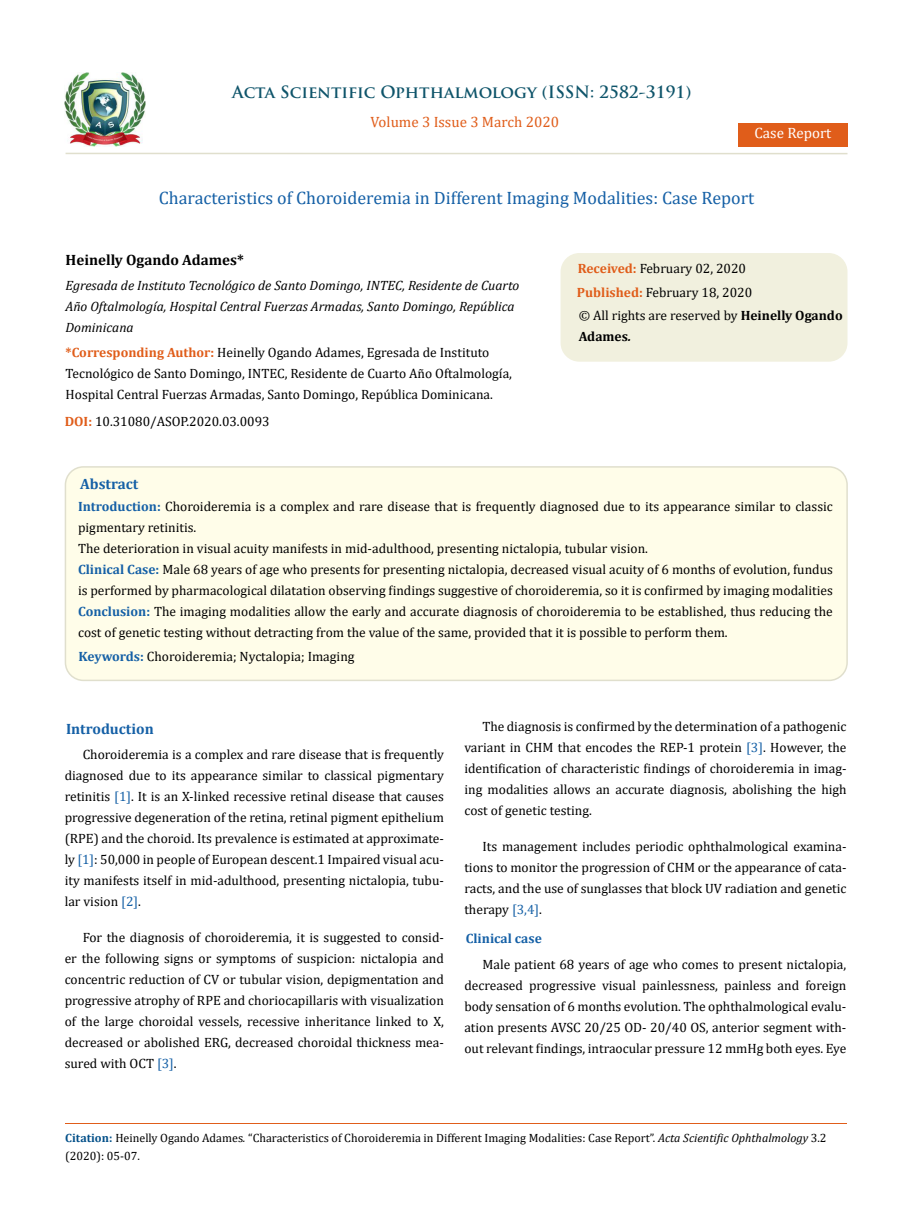
<style>
.page{position:relative;width:917px;height:1224px;background:#fff}
.page>*{position:absolute;margin:0;border:0;box-sizing:border-box;transform-origin:0 0}
.t1{font:18px "Cambria";color:#1560a6}
.t2{font:700 16.5px "Trajan Pro";color:#0e546a}
.t3{font:15px "Cambria";color:#e05d1a}
.t4{font:700 15px "Cambria";color:#000}
.t5{font:700 15px "Cambria";color:#1560a6}
.t6{font:15px "Cambria";color:#fff}
.t7{font:13.5px/21px "Cambria";color:#000;text-align:justify}
.t8{font:italic 13.5px/21px "Cambria";color:#000}
.t9{font:700 13.5px "Cambria";color:#1560a6}
.t10{font:12px/18px "Cambria";color:#000}
.s1{font-weight:700;color:#e05d1a}
.s2{font-weight:700}
.s3{font-weight:700;font-style:italic}
.s4{font-weight:700;color:#1560a6}
.s5{color:#1560a6}
.s6{font-weight:700;color:#035089}
.s7{font-style:italic}
</style>
<div class="page">
<img style="left:65px;top:73px;width:80px;height:74px">
<div style="left:738px;top:124px;width:109px;height:23px;background:#e05d1a"></div>
<div style="left:561px;top:254px;width:285px;height:107px;background:#f1f0de;border-radius:18px"></div>
<div style="left:560px;top:253px;width:287px;height:109px;border:2px solid #f1f0de;border-radius:18px"></div>
<div style="left:65px;top:467px;width:782px;height:213px;background:#fffde9;border-radius:18px"></div>
<div style="left:65px;top:466px;width:782px;height:215px;border:2px solid #e0dfcd;border-radius:18px"></div>
<hr style="left:65px;top:1124px;width:782px;height:1px;background:#e05d1a">
<hr style="left:66px;top:153px;width:781px;height:1px;background:#e0dfcd">
<p class="t2" style="left:232px;top:82px;width:461px">Acta Scientific Ophthalmology (ISSN: 2582-3191)</p>
<p class="t3" style="left:370px;top:113px;width:190px">Volume 3 Issue 3 March 2020</p>
<p class="t6" style="left:754px;top:124px;width:78px">Case Report</p>
<h1 class="t1" style="left:159px;top:187px;width:597px">Characteristics of Choroideremia in Different Imaging Modalities: Case Report</h1>
<p class="t4" style="left:66px;top:250px;width:180px">Heinelly Ogando Adames*</p>
<p class="t8" style="left:66px;top:274px;width:455px">Egresada de Instituto Tecnológico de Santo Domingo, INTEC, Residente de Cuarto<br>Año Oftalmología, Hospital Central Fuerzas Armadas, Santo Domingo, República<br>Dominicana</p>
<p class="t7" style="left:66px;top:342px;width:448px;text-align:left"><span class="s1">*Corresponding Author:</span> Heinelly Ogando Adames, Egresada de Instituto<br>Tecnológico de Santo Domingo, INTEC, Residente de Cuarto Año Oftalmología,<br>Hospital Central Fuerzas Armadas, Santo Domingo, República Dominicana.</p>
<p class="t7" style="left:65px;top:411px;width:206px"><span class="s1">DOI:</span> 10.31080/ASOP.2020.03.0093</p>
<p class="t5" style="left:80px;top:473px;width:60px">Abstract</p>
<p class="t7" style="left:577px;top:256px;width:177px;line-height:24.5px"><span class="s1">Received:</span> February 02, 2020<br><span class="s1">Published:</span> February 18, 2020</p>
<p class="t7" style="left:578px;top:305px;width:265px">© All rights are reserved by <span class="s2">Heinelly Ogando<br>Adames</span><span class="s3">.</span></p>
<p class="t7" style="left:78px;top:495px;width:756px;text-align:left"><span class="s4">Introduction:</span> Choroideremia is a complex and rare disease that is frequently diagnosed due to its appearance similar to classic pigmentary retinitis.<br>The deterioration in visual acuity manifests in mid-adulthood, presenting nictalopia, tubular vision.<br><span class="s4">Clinical Case:</span> Male 68 years of age who presents for presenting nictalopia, decreased visual acuity of 6 months of evolution, fundus is performed by pharmacological dilatation observing findings suggestive of choroideremia, so it is confirmed by imaging modalities <span class="s4">Conclusion:</span> The imaging modalities allow the early and accurate diagnosis of choroideremia to be established, thus reducing the cost of genetic testing without detracting from the value of the same, provided that it is possible to perform them.</p>
<p class="t7" style="left:79px;top:646px;width:277px"><span class="s4">Keywords:</span> Choroideremia; Nyctalopia; Imaging</p>
<p class="t5" style="left:66px;top:718px;width:89px">Introduction</p>
<p class="t7" style="left:65px;top:744px;width:381px;text-indent:18px">Choroideremia is a complex and rare disease that is frequently diagnosed due to its appearance similar to classical pigmentary retinitis <span class="s5">[1]</span>. It is an X-linked recessive retinal disease that causes progressive degeneration of the retina, retinal pigment epithelium (RPE) and the choroid. Its prevalence is estimated at approximate&shy;ly <span class="s5">[1]</span>: 50,000 in people of European descent.1 Impaired visual acu&shy;ity manifests itself in mid-adulthood, presenting nictalopia, tubu&shy;lar vision <span class="s5">[2]</span>.</p>
<p class="t7" style="left:65px;top:927px;width:381px;text-indent:18px">For the diagnosis of choroideremia, it is suggested to consid&shy;er the following signs or symptoms of suspicion: nictalopia and concentric reduction of CV or tubular vision, depigmentation and progressive atrophy of RPE and choriocapillaris with visualization of the large choroidal vessels, recessive inheritance linked to X, decreased or abolished ERG, decreased choroidal thickness mea&shy;sured with OCT <span class="s5">[3]</span>.</p>
<p class="t7" style="left:464px;top:716px;width:384px;text-indent:18px">The diagnosis is confirmed by the determination of a pathogenic variant in CHM that encodes the REP-1 protein <span class="s5">[3]</span>. However, the identification of characteristic findings of choroideremia in imag&shy;ing modalities allows an accurate diagnosis, abolishing the high cost of genetic testing.</p>
<p class="t7" style="left:464px;top:836px;width:384px;text-indent:18px">Its management includes periodic ophthalmological examina&shy;tions to monitor the progression of CHM or the appearance of cata&shy;racts, and the use of sunglasses that block UV radiation and genetic therapy <span class="s5">[3,4]</span>.</p>
<p class="t9" style="left:465px;top:929px;width:78px">Clinical case</p>
<p class="t7" style="left:464px;top:954px;width:383px;text-indent:18px">Male patient 68 years of age who comes to present nictalopia, decreased progressive visual painlessness, painless and foreign body sensation of 6 months evolution. The ophthalmological evalu&shy;ation presents AVSC 20/25 OD- 20/40 OS, anterior segment with&shy;out relevant findings, intraocular pressure 12 mmHg both eyes. Eye</p>
<p class="t10" style="left:65px;top:1129px;width:762px"><span class="s6">Citation:</span> Heinelly Ogando Adames<span class="s7">.</span> “Characteristics of Choroideremia in Different Imaging Modalities: Case Report”. <span class="s7">Acta Scientific Ophthalmology</span> 3.2 (2020): 05-07.</p>
</div>
